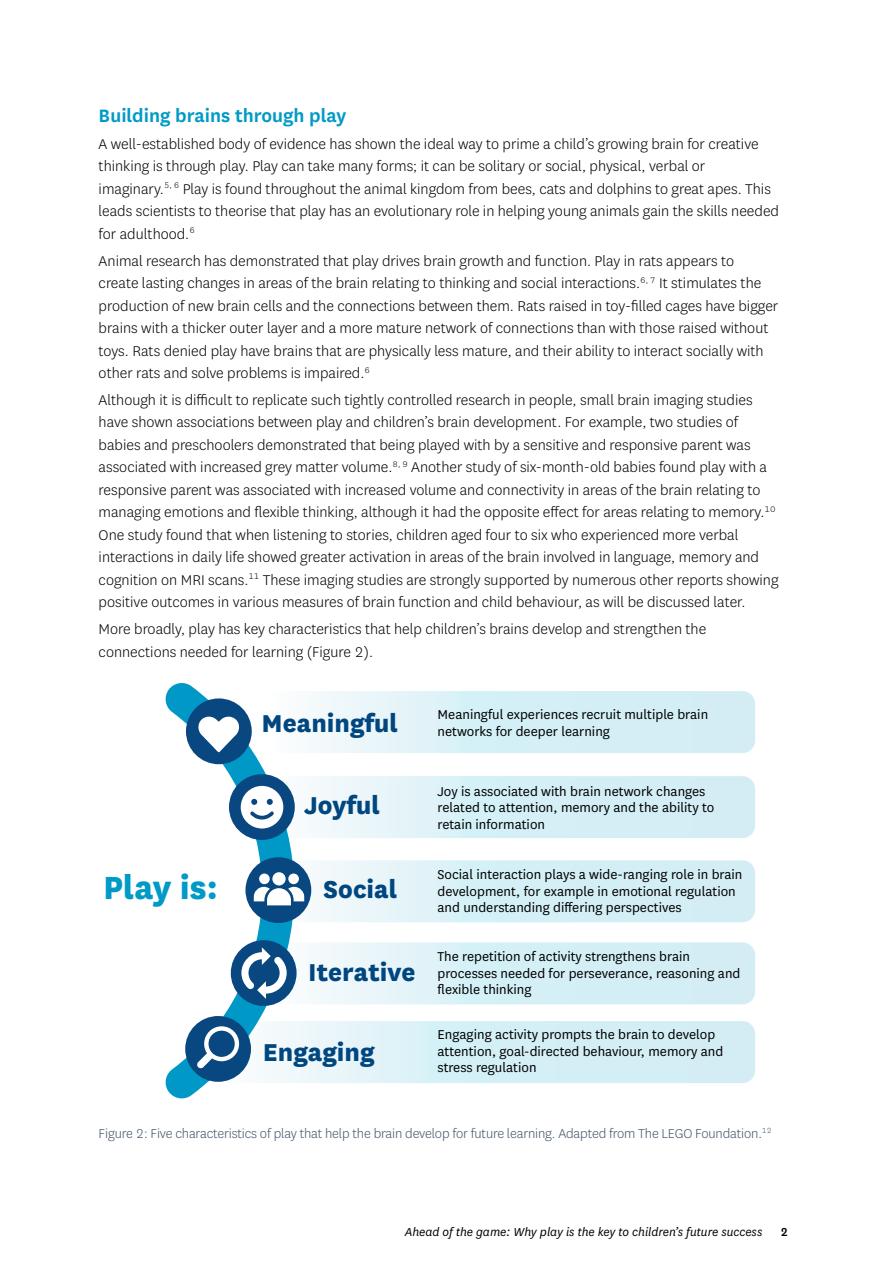
<style>
.page{position:relative;width:893px;height:1263px;background:#fff}
.page>*{position:absolute;margin:0;border:0;box-sizing:border-box;transform-origin:0 0}
.t1{font:800 37.5px "National";color:#009ac7}
.t2{font:800 28.5px "National";color:#00467f}
.t3{font:600 21px "National";color:#009ac7}
.t4{font:300 16.5px/22.5px "National";color:#000}
.t5{font:15px/16.5px "National";color:#000}
.t6{font:300 15px "National";letter-spacing:-.01em;color:#44546a}
.t7{font:italic 13.5px "National";color:#000}
.t8{font:500 13.5px "National";color:#000}
</style>
<div class="page">
<div style="left:268px;top:942px;width:487px;height:62px;background:linear-gradient(to right,#eef9fb,#cbebf4);border-radius:13px"></div>
<svg style="left:215px;top:1021px;width:540px;height:62px;background:#d8f0f6"></svg>
<div style="left:268px;top:776px;width:487px;height:62px;background:linear-gradient(to right,#eef8fb,#cbebf4);border-radius:13px"></div>
<div style="left:268px;top:860px;width:487px;height:62px;background:linear-gradient(to right,#edf7fa,#ccebf4);border-radius:13px"></div>
<svg style="left:165px;top:683px;width:129px;height:415px"></svg>
<div style="left:186px;top:698px;width:66px;height:66px;background:#084780;border-radius:50%"></div>
<svg style="left:198px;top:717px;width:41px;height:35px"></svg>
<div style="left:245px;top:857px;width:66px;height:66px;background:#084780;border-radius:50%"></div>
<svg style="left:254px;top:887px;width:50px;height:18px"></svg>
<div style="left:272px;top:872px;width:14px;height:13px;background:#fff;border-radius:50%"></div>
<div style="left:259px;top:873px;width:11px;height:11px;background:#fff;border-radius:50%"></div>
<div style="left:288px;top:873px;width:11px;height:11px;background:#fff;border-radius:50%"></div>
<div style="left:229px;top:774px;width:66px;height:66px;background:#084780;border-radius:50%"></div>
<div style="left:241px;top:786px;width:42px;height:42px;background:#fff;border-radius:50%"></div>
<svg style="left:267px;top:799px;width:6px;height:6px"></svg>
<svg style="left:251px;top:799px;width:6px;height:6px"></svg>
<svg style="left:250px;top:811px;width:24px;height:8px"></svg>
<div style="left:231px;top:940px;width:66px;height:66px;background:#084780;border-radius:50%"></div>
<svg style="left:241px;top:947px;width:46px;height:52px"></svg>
<div style="left:185px;top:1016px;width:66px;height:66px;background:#084780;border-radius:50%"></div>
<svg style="left:197px;top:1026px;width:42px;height:42px"></svg>
<div style="left:268px;top:691px;width:487px;height:62px;background:linear-gradient(to right,#f1f9fc,#caeaf3);border-radius:13px"></div>
<p class="t3" style="left:99px;top:101px;width:249px">Building brains through play</p>
<p class="t4" style="left:99px;top:132px;width:682px">A well-established body of evidence has shown the ideal way to prime a child’s growing brain for creative thinking is through play. Play can take many forms; it can be solitary or social, physical, verbal or imaginary.<sup>5,</sup> <sup>6</sup> Play is found throughout the animal kingdom from bees, cats and dolphins to great apes. This leads scientists to theorise that play has an evolutionary role in helping young animals gain the skills needed for adulthood.<sup>6</sup></p>
<p class="t4" style="left:99px;top:249px;width:681px">Animal research has demonstrated that play drives brain growth and function. Play in rats appears to<br>create lasting changes in areas of the brain relating to thinking and social interactions.<sup>6,</sup> <sup>7</sup> It stimulates the production of new brain cells and the connections between them. Rats raised in toy-filled cages have bigger brains with a thicker outer layer and a more mature network of connections than with those raised without toys. Rats denied play have brains that are physically less mature, and their ability to interact socially with other rats and solve problems is impaired.<sup>6</sup></p>
<p class="t4" style="left:99px;top:388px;width:681px">Although it is difficult to replicate such tightly controlled research in people, small brain imaging studies have shown associations between play and children’s brain development. For example, two studies of babies and preschoolers demonstrated that being played with by a sensitive and responsive parent was associated with increased grey matter volume.<sup>8,</sup> <sup>9</sup> Another study of six-month-old babies found play with a responsive parent was associated with increased volume and connectivity in areas of the brain relating to managing emotions and flexible thinking, although it had the opposite effect for areas relating to memory.<sup>10<br></sup>One study found that when listening to stories, children aged four to six who experienced more verbal interactions in daily life showed greater activation in areas of the brain involved in language, memory and cognition on MRI scans.<sup>11</sup> These imaging studies are strongly supported by numerous other reports showing positive outcomes in various measures of brain function and child behaviour, as will be discussed later.</p>
<p class="t4" style="left:99px;top:617px;width:609px">More broadly, play has key characteristics that help children’s brains develop and strengthen the connections needed for learning (Figure 2).</p>
<h1 class="t1" style="left:103px;top:861px;width:116px">Play is:</h1>
<h2 class="t2" style="left:261px;top:702px;width:138px">Meaningful</h2>
<h2 class="t2" style="left:304px;top:784px;width:77px">Joyful</h2>
<h2 class="t2" style="left:323px;top:868px;width:76px">Social</h2>
<h2 class="t2" style="left:308px;top:951px;width:109px">Iterative</h2>
<h2 class="t2" style="left:263px;top:1031px;width:113px">Engaging</h2>
<p class="t5" style="left:438px;top:706px;width:272px">Meaningful experiences recruit multiple brain networks for deeper learning</p>
<p class="t5" style="left:438px;top:782px;width:278px">Joy is associated with brain network changes related to attention, memory and the ability to retain information</p>
<p class="t5" style="left:438px;top:866px;width:306px">Social interaction plays a wide-ranging role in brain development, for example in emotional regulation and understanding differing perspectives</p>
<p class="t5" style="left:438px;top:948px;width:304px">The repetition of activity strengthens brain processes needed for perseverance, reasoning and flexible thinking</p>
<p class="t5" style="left:438px;top:1026px;width:287px">Engaging activity prompts the brain to develop attention, goal-directed behaviour, memory and stress regulation</p>
<p class="t6" style="left:99px;top:1124px;width:674px">Figure 2: Five characteristics of play that help the brain develop for future learning. Adapted from The LEGO Foundation.<sup>12</sup></p>
<p class="t7" style="left:405px;top:1224px;width:359px">Ahead of the game: Why play is the key to children’s future success</p>
<p class="t8" style="left:780px;top:1223px;width:9px">2</p>
</div>
